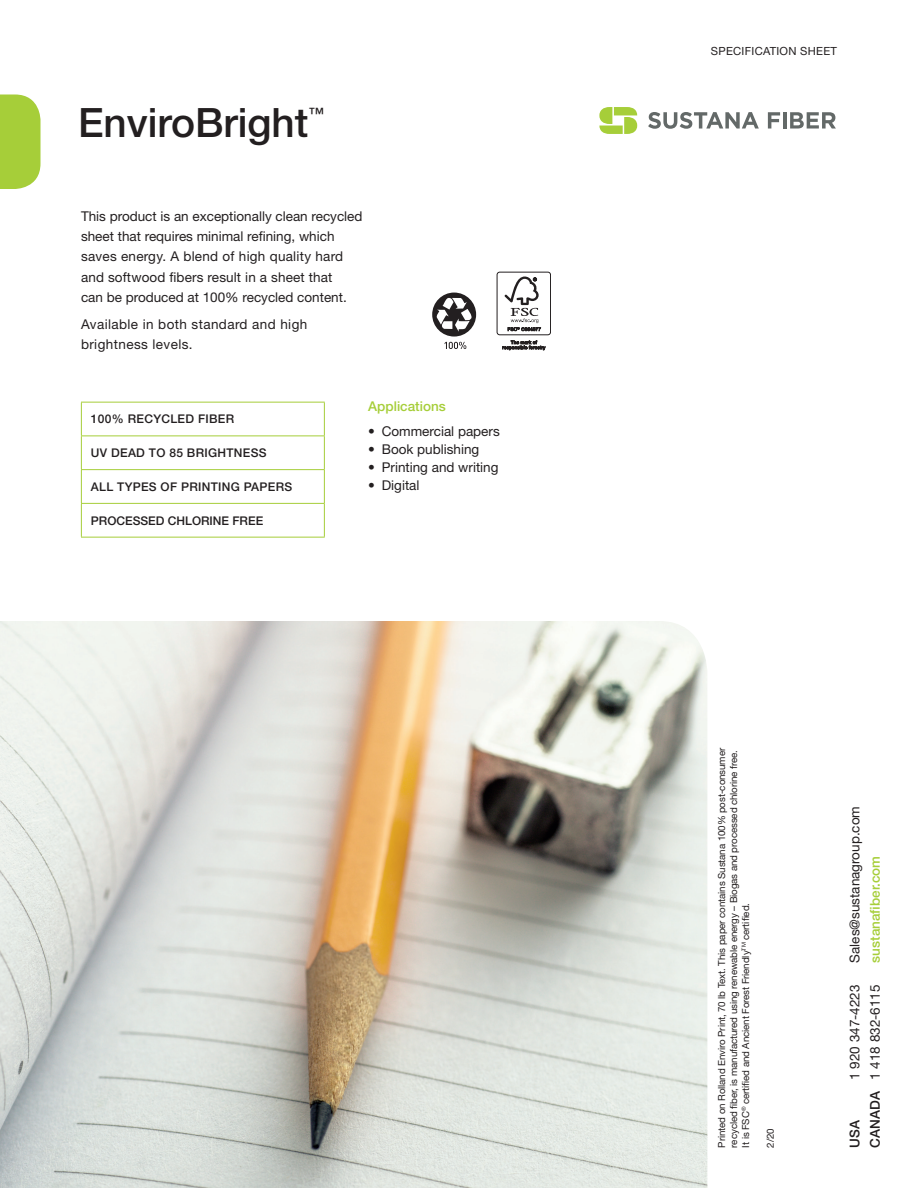
<style>
.page{position:relative;width:918px;height:1188px;background:#fff}
.page>*{position:absolute;margin:0;border:0;box-sizing:border-box;transform-origin:0 0}
.Product_Name{font:500 40.5px "Helvetica Neue LT Std";color:#231f20}
.Product_Name-2{font:500 15.75px "Helvetica Neue LT Std";color:#231f20}
.Texte_courant{font:13.5px/20.2px "Helvetica Neue LT Std";color:#231f20}
.Texte_courant-2{font:13.5px/20.2px "Helvetica Neue LT Std";letter-spacing:.03em;color:#231f20}
.Texte_courant-3{font:500 13.5px "Helvetica Neue LT Std";color:#a6ce39}
.Applications{font:500 13.5px "Helvetica Neue LT Std";color:#a6ce39}
.Texte_courant-4{font:500 13.5px "Helvetica Neue LT Std";color:#231f20}
.Product_specs{font:500 12px "Helvetica Neue LT Std";letter-spacing:.025em;color:#231f20}
.Product_specs-2{font:500 12px "Helvetica Neue LT Std";color:#231f20}
.t1{font:11.25px "Helvetica Neue LT Std";letter-spacing:.025em;color:#231f20}
.Texte_courant-5{font:9.75px/12px "Helvetica Neue LT Std";letter-spacing:-.01em;color:#231f20}
.s1{font-weight:500}
</style>
<div class="page">
<svg style="left:0;top:94px;width:40px;height:95px;background:#acd146"></svg>
<img style="left:0;top:621px;width:707px;height:567px">
<hr style="left:81px;top:403px;width:1px;height:33px;background:#a6ce39">
<hr style="left:81px;top:436px;width:1px;height:33px;background:#a6ce39">
<hr style="left:81px;top:470px;width:1px;height:33px;background:#a6ce39">
<hr style="left:81px;top:504px;width:1px;height:33px;background:#a6ce39">
<hr style="left:81px;top:402px;width:244px;height:1px;background:#a6ce39">
<hr style="left:324px;top:403px;width:1px;height:33px;background:#a6ce39">
<hr style="left:324px;top:436px;width:1px;height:33px;background:#a6ce39">
<hr style="left:324px;top:470px;width:1px;height:33px;background:#a6ce39">
<hr style="left:324px;top:504px;width:1px;height:33px;background:#a6ce39">
<hr style="left:81px;top:436px;width:244px;height:1px;background:#a6ce39">
<hr style="left:81px;top:469px;width:244px;height:1px;background:#a6ce39">
<hr style="left:81px;top:503px;width:244px;height:1px;background:#a6ce39">
<hr style="left:81px;top:537px;width:244px;height:1px;background:#a6ce39">
<svg style="left:432px;top:293px;width:44px;height:56px"></svg>
<div style="left:497px;top:272px;width:54px;height:63px;border:1px solid #231f20;border-radius:3px"></div>
<svg style="left:504px;top:277px;width:37px;height:54px"></svg>
<svg style="left:502px;top:340px;width:44px;height:10px"></svg>
<svg style="left:599px;top:107px;width:38px;height:27px"></svg>
<svg style="left:648px;top:112px;width:111px;height:17px"></svg>
<svg style="left:768px;top:112px;width:12px;height:17px"></svg>
<hr style="left:783px;top:112px;width:3px;height:17px;background:#636968">
<svg style="left:790px;top:112px;width:46px;height:17px"></svg>
<p class="Product_Name" style="left:78px;top:98px;width:232px">EnviroBright</p>
<p class="Product_Name-2" style="left:308px;top:104px;width:17px">™</p>
<p class="Texte_courant" style="left:81px;top:206px;width:283px">This product is an exceptionally clean recycled sheet that requires minimal refining, which saves energy. A blend of high quality hard and softwood fibers result in a sheet that<br>can be produced at 100% recycled content.</p>
<p class="Texte_courant-2" style="left:81px;top:314px;width:228px">Available in both standard and high brightness levels.</p>
<p class="Product_specs" style="left:91px;top:412px;width:145px">100% RECYCLED FIBER</p>
<p class="Product_specs" style="left:91px;top:446px;width:177px">UV DEAD TO 85 BRIGHTNESS</p>
<p class="Product_specs" style="left:91px;top:479px;width:203px">ALL TYPES OF PRINTING PAPERS</p>
<p class="Product_specs-2" style="left:91px;top:513px;width:174px">PROCESSED CHLORINE FREE</p>
<p class="Applications" style="left:368px;top:399px;width:79px">Applications</p>
<p class="Texte_courant" style="left:368px;top:421px;width:133px">• Commercial papers</p>
<p class="Texte_courant" style="left:368px;top:439px;width:113px">• Book publishing</p>
<p class="Texte_courant" style="left:368px;top:457px;width:132px">• Printing and writing</p>
<p class="Texte_courant" style="left:368px;top:475px;width:53px">• Digital</p>
<p class="t1" style="left:711px;top:45px;width:128px">SPECIFICATION SHEET</p>
<p class="Texte_courant-5" style="left:716px;top:1148px;width:401px;rotate:-90deg">Printed on Rolland Enviro Print, 70 lb Text. This paper contains Sustana 100% post-consumer recycled fiber, is manufactured using renewable energy – Biogas and processed chlorine free.<br>It is FSC<sup>®</sup> certified and Ancient Forest Friendly<sup>TM</sup> certified.</p>
<p class="Texte_courant-5" style="left:764px;top:1148px;width:21px;rotate:-90deg">2/20</p>
<p class="Texte_courant" style="left:844px;top:963px;width:158px;rotate:-90deg">Sales@sustanagroup.com</p>
<p class="Texte_courant-3" style="left:867px;top:963px;width:108px;rotate:-90deg">sustanafiber.com</p>
<p class="Texte_courant" style="left:844px;top:1080px;width:97px;rotate:-90deg">1 920 347-4223</p>
<p class="Texte_courant" style="left:865px;top:1148px;width:164px;rotate:-90deg"><span class="s1">CANADA</span> 1 418 832-6115</p>
<p class="Texte_courant-4" style="left:847px;top:1148px;width:29px;rotate:-90deg">USA</p>
</div>
